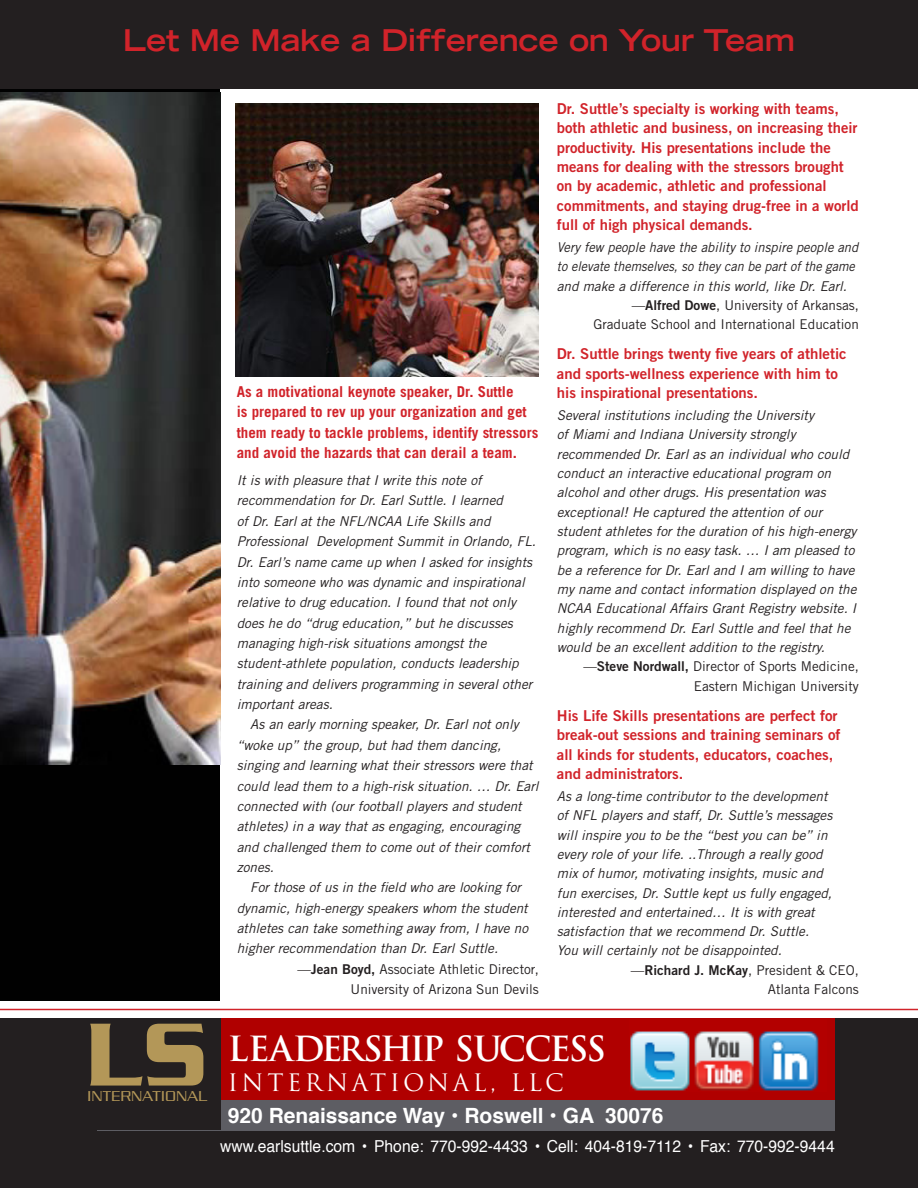
<style>
.page{position:relative;width:918px;height:1188px;background:#fff}
.page>*{position:absolute;margin:0;border:0;box-sizing:border-box;transform-origin:0 0}
.t1{font:500 96.75px "Serpentine Std";color:#b39758}
.t2{font:700 33.75px "Trajan Pro";letter-spacing:-.06em;color:#fff}
.t3{font:700 expanded 30px "Trade Gothic LT Std";letter-spacing:-.01em;color:#d1232a}
.t4{font:23.4px "Trajan Pro";letter-spacing:.15em;color:#fff}
.t5{font:700 21px "Helvetica";color:#fff}
.t6{font:16.5px "Helvetica";color:#fff;scale:.95 1}
.t7{font:300 15.45px "Serpentine Std";letter-spacing:.03em;color:#b39758}
.t8{font:15px/19.4px "Trade Gothic LT Std Bd 2";color:#d1232a}
.t9{font:700 15px/20.4px "Trade Gothic LT Std";color:#d1232a}
.t10{font:italic 13.5px/20.4px "Trade Gothic LT Std";color:#231f20}
.t11{font:13.5px/19.4px "Trade Gothic LT Std";color:#231f20;text-align:right}
.t12{font:italic 13.5px/19.4px "Trade Gothic LT Std";color:#231f20;scale:.96 1}
.s1{font-family:"Trade Gothic LT Std Bd 2"}
</style>
<div class="page">
<div style="left:0;top:1018px;width:918px;height:170px;background:#231f20"></div>
<div style="left:97px;top:1100px;width:738px;height:30px;background:#5d5d63"></div>
<div style="left:79px;top:1018px;width:756px;height:82px;background:#b00000"></div>
<div style="left:79px;top:1018px;width:141px;height:112px;background:#231f20"></div>
<img style="left:630px;top:1031px;width:189px;height:60px">
<div style="left:0;top:0;width:220px;height:1001px;background:#010101"></div>
<img style="left:0;top:92px;width:220px;height:673px">
<hr style="left:0;top:1009px;width:918px;height:1px;background:#d1232a">
<div style="left:0;top:0;width:918px;height:89px;background:#231f20"></div>
<img style="left:236px;top:103px;width:303px;height:273px">
<p class="t3" style="left:123px;top:21px;width:674px">Let Me Make a Difference on Your Team</p>
<h1 class="t1" style="left:87px;top:1000px;width:121px">LS</h1>
<p class="t7" style="left:87px;top:1087px;width:121px">INTERNATIONAL</p>
<p class="t9" style="left:237px;top:381px;width:303px">As a motivational keynote speaker, Dr. Suttle<br>is prepared to rev up your organization and get them ready to tackle problems, identify stressors and avoid the hazards that can derail a team.</p>
<p class="t10" style="left:237px;top:470px;width:301px">It is with pleasure that I write this note of recommendation for Dr. Earl Suttle. I learned<br>of Dr. Earl at the NFL/NCAA Life Skills and Professional Development Summit in Orlando, FL.<br>Dr. Earl’s name came up when I asked for insights into someone who was dynamic and inspirational relative to drug education. I found that not only does he do “drug education,” but he discusses managing high-risk situations amongst the student-athlete population, conducts leadership training and delivers programming in several other important areas.</p>
<p class="t10" style="left:237px;top:715px;width:303px;text-indent:14px">As an early morning speaker, Dr. Earl not only “woke up” the group, but had them dancing, singing and learning what their stressors were that could lead them to a high-risk situation. … Dr. Earl connected with (our football players and student athletes) in a way that as engaging, encouraging and challenged them to come out of their comfort zones.</p>
<p class="t10" style="left:237px;top:878px;width:293px;text-indent:14px">For those of us in the field who are looking for dynamic, high-energy speakers whom the student athletes can take something away from, I have no higher recommendation than Dr. Earl Suttle.</p>
<p class="t11" style="left:297px;top:959px;width:243px;line-height:20.4px">—<span class="s1">Jean Boyd,</span> Associate Athletic Director,<br>University of Arizona Sun Devils</p>
<p class="t8" style="left:557px;top:99px;width:304px">Dr. Suttle’s specialty is working with teams, both athletic and business, on increasing their productivity. His presentations include the means for dealing with the stressors brought on by academic, athletic and professional commitments, and staying drug-free in a world full of high physical demands.</p>
<p class="t12" style="left:557px;top:238px;width:316px">Very few people have the ability to inspire people and to elevate themselves, so they can be part of the game and make a difference in this world, like Dr. Earl.</p>
<p class="t11" style="left:593px;top:295px;width:267px">—<span class="s1">Alfred Dowe</span>, University of Arkansas,<br>Graduate School and International Education</p>
<p class="t8" style="left:557px;top:344px;width:291px">Dr. Suttle brings twenty five years of athletic and sports-wellness experience with him to his inspirational presentations.</p>
<p class="t10" style="left:557px;top:406px;width:301px;line-height:19.4px">Several institutions including the University<br>of Miami and Indiana University strongly recommended Dr. Earl as an individual who could conduct an interactive educational program on alcohol and other drugs. His presentation was exceptional! He captured the attention of our student athletes for the duration of his high-energy program, which is no easy task. … I am pleased to be a reference for Dr. Earl and I am willing to have my name and contact information displayed on the NCAA Educational Affairs Grant Registry website. I highly recommend Dr. Earl Suttle and feel that he would be an excellent addition to the registry.</p>
<p class="t11" style="left:583px;top:657px;width:277px">—<span class="s1">Steve Nordwall,</span> Director of Sports Medicine,<br>Eastern Michigan University</p>
<p class="t8" style="left:557px;top:706px;width:285px">His Life Skills presentations are perfect for break-out sessions and training seminars of all kinds for students, educators, coaches, and administrators.</p>
<p class="t10" style="left:557px;top:787px;width:277px;line-height:19.4px">As a long-time contributor to the development of NFL players and staff, Dr. Suttle’s messages will inspire you to be the “best you can be” in every role of your life. ..Through a really good mix of humor, motivating insights, music and fun exercises, Dr. Suttle kept us fully engaged, interested and entertained… It is with great satisfaction that we recommend Dr. Suttle.<br>You will certainly not be disappointed.</p>
<p class="t11" style="left:631px;top:960px;width:229px">—<span class="s1">Richard J. McKay</span>, President &amp; CEO,<br>Atlanta Falcons</p>
<h2 class="t2" style="left:228px;top:1028px;width:380px">LEADERSHIP SUCCESS</h2>
<h3 class="t4" style="left:228px;top:1067px;width:338px">INTERNATIONAL, LLC</h3>
<h3 class="t5" style="left:228px;top:1098px;width:437px">920 Renaissance Way • Roswell • GA 30076</h3>
<p class="t6" style="left:220px;top:1134px;width:648px">www.earlsuttle.com • Phone: 770-992-4433 • Cell: 404-819-7112 • Fax: 770-992-9444</p>
</div>
